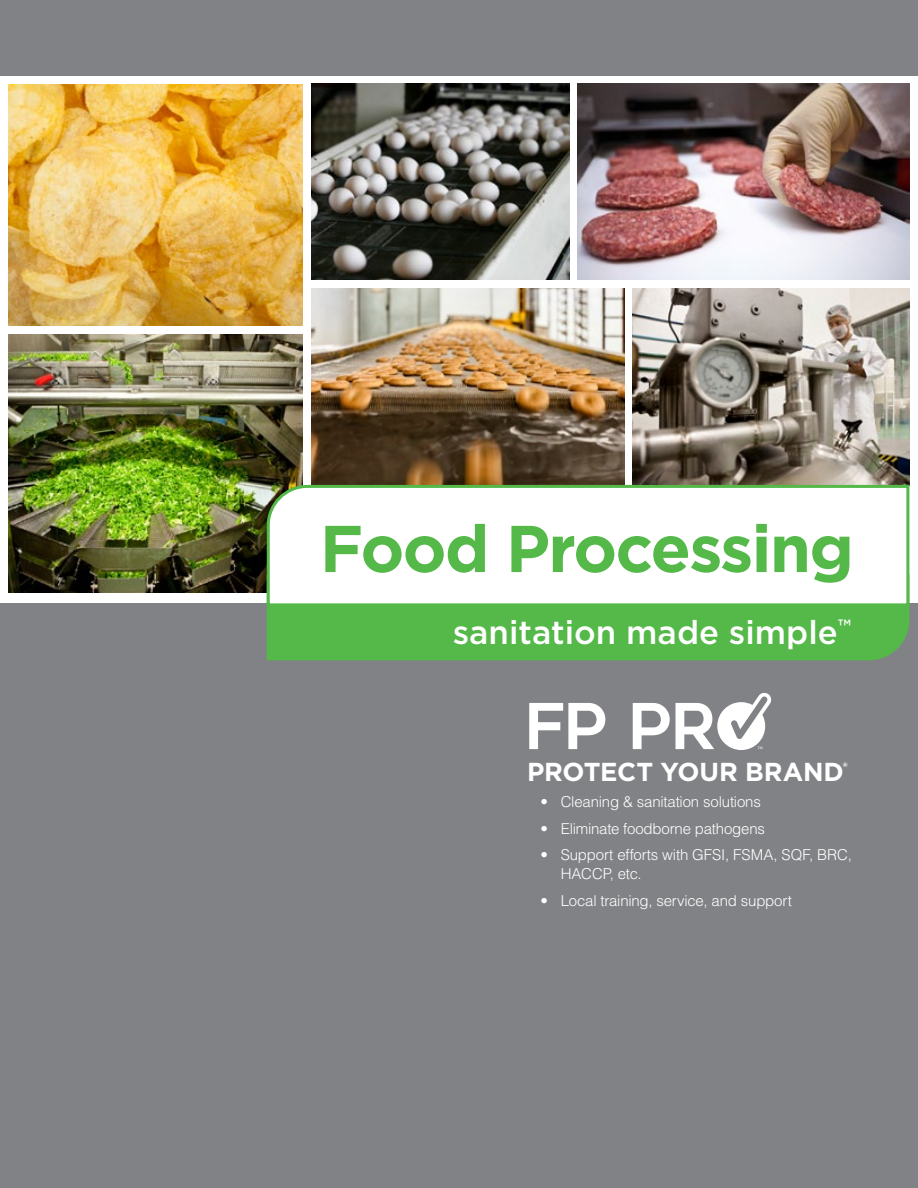
<style>
.page{position:relative;width:918px;height:1188px;background:#fff}
.page>*{position:absolute;margin:0;border:0;box-sizing:border-box;transform-origin:0 0}
.t1{font:700 66px "Gotham";letter-spacing:-.025em;color:#54b948}
.t2{font:500 33px "Gotham";color:#fff}
.t3{font:700 25.95px "Gotham";letter-spacing:-.01em;color:#fff}
.t4{font:300 15px/19.5px "Helvetica LT Std";letter-spacing:-.015em;color:#fff}
</style>
<div class="page">
<div style="left:0;top:603px;width:918px;height:585px;background:#808285"></div>
<div style="left:0;top:0;width:918px;height:75px;background:#808285"></div>
<img style="left:9px;top:335px;width:294px;height:258px">
<img style="left:9px;top:84px;width:294px;height:242px">
<img style="left:311px;top:84px;width:258px;height:196px">
<img style="left:578px;top:84px;width:331px;height:196px">
<img style="left:311px;top:288px;width:313px;height:195px">
<img style="left:633px;top:288px;width:276px;height:195px">
<div style="left:267px;top:608px;width:642px;height:52px;background:#54b948"></div>
<svg style="left:265px;top:483px;width:645px;height:125px"></svg>
<svg style="left:529px;top:703px;width:76px;height:46px"></svg>
<svg style="left:633px;top:703px;width:37px;height:46px"></svg>
<svg style="left:676px;top:692px;width:96px;height:58px"></svg>
<h1 class="t1" style="left:320px;top:505px;width:536px">Food Processing</h1>
<h2 class="t2" style="left:453px;top:611px;width:400px">sanitation made simple<sup>™</sup></h2>
<h3 class="t3" style="left:527px;top:755px;width:322px">PROTECT YOUR BRAND<sup>®</sup></h3>
<p class="t4" style="left:541px;top:792px;width:222px">• Cleaning &amp; sanitation solutions</p>
<p class="t4" style="left:541px;top:818px;width:226px">• Eliminate foodborne pathogens</p>
<p class="t4" style="left:561px;top:845px;width:293px;text-indent:-20px">• Support efforts with GFSI, FSMA, SQF, BRC,<br>HACCP, etc.</p>
<p class="t4" style="left:541px;top:890px;width:253px">• Local training, service, and support</p>
</div>
